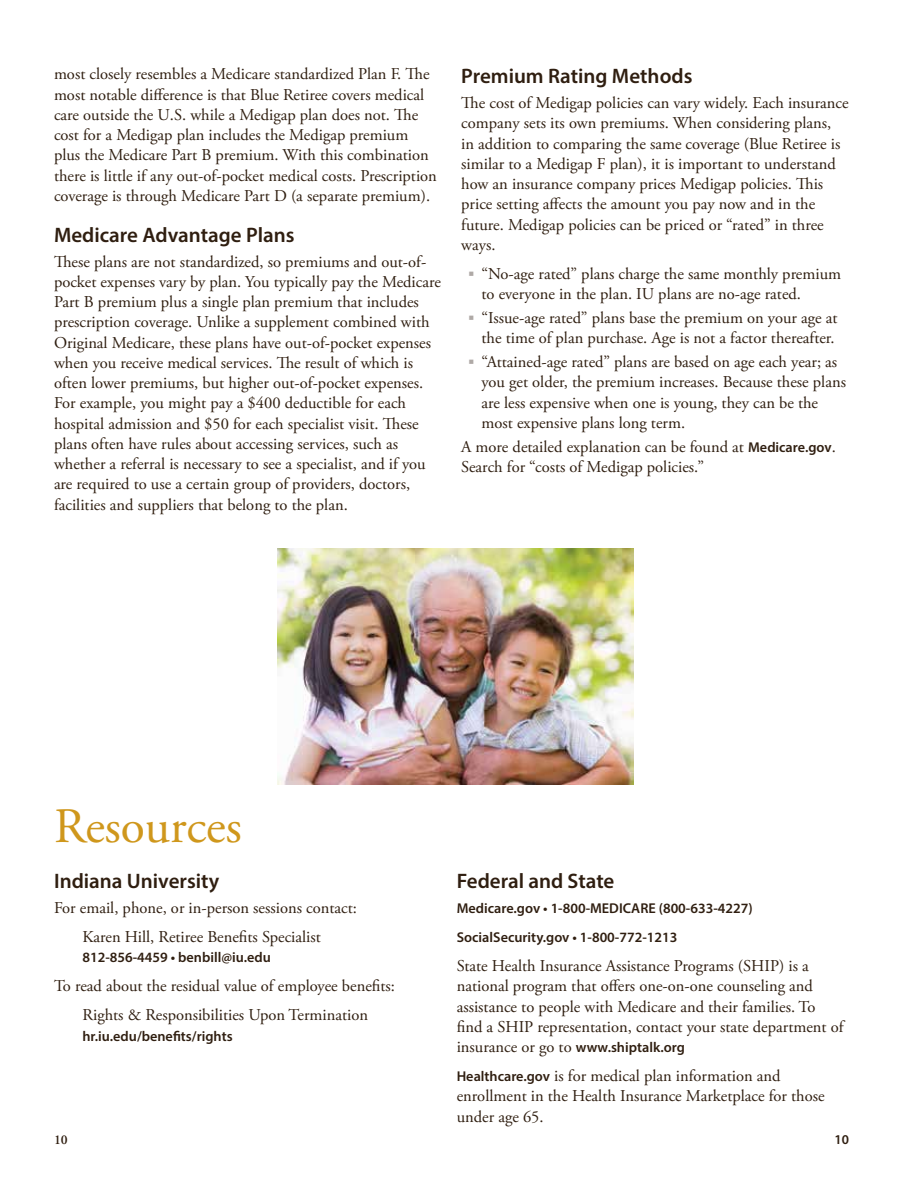
<style>
.page{position:relative;width:918px;height:1188px;background:#fff}
.page>*{position:absolute;margin:0;border:0;box-sizing:border-box;transform-origin:0 0}
.sections{font:49.5px "Adobe Garamond Pro";color:#cf971c}
.sub{font:600 21px "Myriad Pro";color:#2f1e10}
.t1{font:16.5px/20.2px "Adobe Garamond Pro";color:#2f1e10}
.t2{font:600 14.25px "Myriad Pro";color:#2f1e10}
.t3{font:600 13.5px "Adobe Garamond Pro";color:#2f1e10}
.t4{font:600 13.5px "Myriad Pro";color:#2f1e10}
.s1{color:#afa9a6}
.s2{font-family:"Myriad Pro";font-weight:600;font-size:14.25px}
.s3{font-family:"Adobe Garamond Pro";font-weight:400;font-size:16.5px}
</style>
<div class="page">
<img style="left:277px;top:548px;width:356px;height:236px">
<p class="t1" style="left:54px;top:65px;width:384px">most closely resembles a Medicare standardized Plan F. The most notable difference is that Blue Retiree covers medical care outside the U.S. while a Medigap plan does not. The cost for a Medigap plan includes the Medigap premium plus the Medicare Part B premium. With this combination there is little if any out-of-pocket medical costs. Prescription coverage is through Medicare Part D (a separate premium).</p>
<h2 class="sub" style="left:54px;top:221px;width:242px">Medicare Advantage Plans</h2>
<p class="t1" style="left:54px;top:252px;width:389px">These plans are not standardized, so premiums and out-of&shy;pocket expenses vary by plan. You typically pay the Medicare Part B premium plus a single plan premium that includes prescription coverage. Unlike a supplement combined with Original Medicare, these plans have out-of-pocket expenses when you receive medical services. The result of which is often lower premiums, but higher out-of-pocket expenses.<br>For example, you might pay a $400 deductible for each hospital admission and $50 for each specialist visit. These plans often have rules about accessing services, such as whether a referral is necessary to see a specialist, and if you are required to use a certain group of providers, doctors, facilities and suppliers that belong to the plan.</p>
<h2 class="sub" style="left:461px;top:63px;width:233px">Premium Rating Methods</h2>
<p class="t1" style="left:461px;top:93px;width:389px">The cost of Medigap policies can vary widely. Each insurance company sets its own premiums. When considering plans,<br>in addition to comparing the same coverage (Blue Retiree is similar to a Medigap F plan), it is important to understand how an insurance company prices Medigap policies. This price setting affects the amount you pay now and in the future. Medigap policies can be priced or “rated” in three ways.</p>
<p class="t1" style="left:482px;top:264px;width:361px;text-indent:-14px"><span class="s1">▪</span> “No-age rated” plans charge the same monthly premium to everyone in the plan. IU plans are no-age rated.</p>
<p class="t1" style="left:468px;top:308px;width:371px;text-align:right"><span class="s1">▪</span> “Issue-age rated” plans base the premium on your age at the time of plan purchase. Age is not a factor thereafter.</p>
<p class="t1" style="left:482px;top:352px;width:366px;text-indent:-14px"><span class="s1">▪</span> “Attained-age rated” plans are based on age each year; as you get older, the premium increases. Because these plans are less expensive when one is young, they can be the most expensive plans long term.</p>
<p class="t1" style="left:461px;top:437px;width:376px">A more detailed explanation can be found at <span class="s2">Medicare.gov</span>.<br>Search for “costs of Medigap policies.”</p>
<h1 class="sections" style="left:54px;top:797px;width:189px">Resources</h1>
<h2 class="sub" style="left:54px;top:867px;width:167px">Indiana University</h2>
<p class="t1" style="left:54px;top:898px;width:305px">For email, phone, or in-person sessions contact:</p>
<p class="t1" style="left:82px;top:927px;width:240px">Karen Hill, Retiree Benefits Specialist</p>
<p class="t2" style="left:82px;top:948px;width:190px">812-856-4459 • benbill@iu.edu</p>
<p class="t1" style="left:54px;top:976px;width:343px">To read about the residual value of employee benefits:</p>
<p class="t1" style="left:82px;top:1006px;width:287px">Rights &amp; Responsibilities Upon Termination</p>
<p class="t2" style="left:82px;top:1027px;width:152px">hr.iu.edu/benefits/rights</p>
<h2 class="sub" style="left:457px;top:867px;width:159px">Federal and State</h2>
<p class="t2" style="left:457px;top:899px;width:297px">Medicare.gov • 1-800-MEDICARE (800-633-4227)</p>
<p class="t2" style="left:457px;top:928px;width:222px">SocialSecurity.gov • 1-800-772-1213</p>
<p class="t1" style="left:457px;top:956px;width:388px">State Health Insurance Assistance Programs (SHIP) is a national program that offers one-on-one counseling and assistance to people with Medicare and their families. To find a SHIP representation, contact your state department of</p>
<p class="t2" style="left:457px;top:1038px;width:230px"><span class="s3">insurance or go to</span> www.shiptalk.org</p>
<p class="t1" style="left:457px;top:1066px;width:369px"><span class="s2">Healthcare.gov</span> is for medical plan information and enrollment in the Health Insurance Marketplace for those under age 65.</p>
<p class="t3" style="left:54px;top:1132px;width:15px">10</p>
<p class="t4" style="left:835px;top:1131px;width:16px">10</p>
</div>
